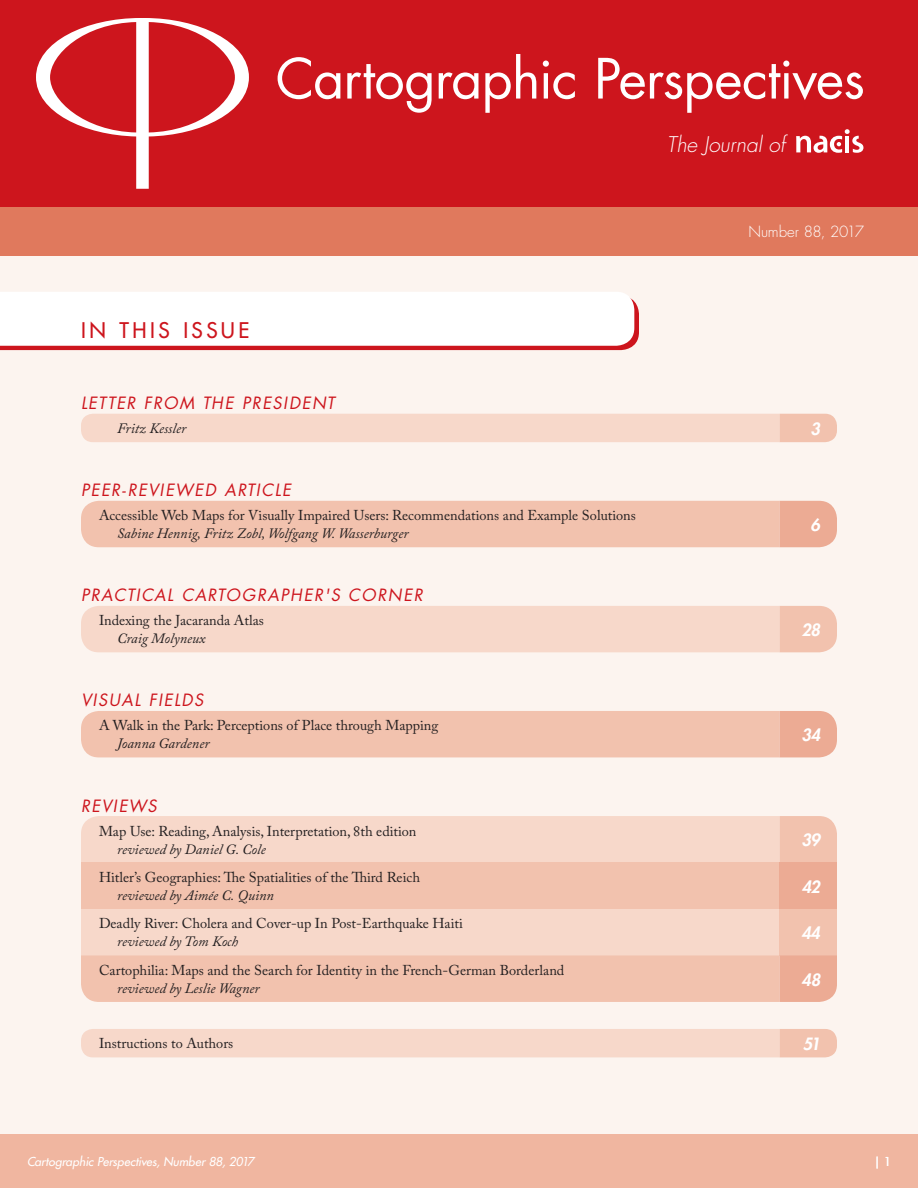
<style>
.page{position:relative;width:918px;height:1188px;background:#fff}
.page>*{position:absolute;margin:0;border:0;box-sizing:border-box;transform-origin:0 0}
.t1{font:54px "Futura Std";letter-spacing:-.015em;color:#fff}
.t2{font:italic 300 21px "Futura Std";color:#fff}
.Greater_Header{font:500 21px "Futura Std";letter-spacing:.165em;color:#cd151d}
.Lesser_Header{font:italic 16.5px "Futura Std";letter-spacing:.085em;color:#cd151d}
.TOC_Pg_Num{font:italic 800 16.5px "Futura Std";letter-spacing:-.03em;color:#fff}
.t3{font:300 15px "Futura Std";letter-spacing:-.01em;color:#fff}
.TOC_Title{font:14.25px "Adobe Caslon Pro";color:#231f20}
.TOC_Author{font:italic 14.25px "Adobe Caslon Pro";color:#231f20}
.t4{font:italic 500 12px "Futura Std";letter-spacing:.005em;color:#fff}
.t5{font:500 12px "Futura Std";color:#fff}
</style>
<div class="page">
<div style="left:0;top:1134px;width:918px;height:54px;background:#f0b6a0"></div>
<div style="left:0;top:0;width:918px;height:1134px;background:#fcf4ef"></div>
<div style="left:0;top:0;width:918px;height:207px;background:#cd151d"></div>
<div style="left:0;top:207px;width:918px;height:48px;background:#e0795d"></div>
<svg style="left:796px;top:129px;width:67px;height:24px"></svg>
<svg style="left:36px;top:18px;width:213px;height:171px"></svg>
<svg style="left:0;top:292px;width:639px;height:58px"></svg>
<svg style="left:81px;top:501px;width:756px;height:46px;background:#f1c0ac"></svg>
<svg style="left:81px;top:1029px;width:756px;height:28px;background:#f6d6c8"></svg>
<svg style="left:81px;top:414px;width:756px;height:28px;background:#f6d6c8"></svg>
<div style="left:81px;top:863px;width:699px;height:46px;background:#f2c2ae"></div>
<div style="left:81px;top:909px;width:699px;height:46px;background:#f7d8ca"></div>
<svg style="left:81px;top:816px;width:756px;height:47px;background:#f6d6c7"></svg>
<div style="left:780px;top:863px;width:57px;height:46px;background:#ecab94"></div>
<div style="left:780px;top:909px;width:57px;height:46px;background:#f2c2ae"></div>
<svg style="left:81px;top:955px;width:756px;height:47px;background:#f1c0ac"></svg>
<svg style="left:81px;top:606px;width:756px;height:46px;background:#f6d6c8"></svg>
<svg style="left:81px;top:711px;width:756px;height:46px;background:#f1c0ac"></svg>
<p class="t1" style="left:276px;top:44px;width:591px">Cartographic Perspectives</p>
<p class="t2" style="left:667px;top:132px;width:120px">The Journal of</p>
<p class="Greater_Header" style="left:81px;top:317px;width:170px">IN THIS ISSUE</p>
<p class="Lesser_Header" style="left:81px;top:393px;width:255px">LETTER FROM THE PRESIDENT</p>
<p class="TOC_Author" style="left:117px;top:420px;width:71px">Fritz Kessler</p>
<p class="Lesser_Header" style="left:81px;top:480px;width:211px">PEER-REVIEWED ARTICLE</p>
<p class="TOC_Title" style="left:99px;top:507px;width:538px">Accessible Web Maps for Visually Impaired Users: Recommendations and Example Solutions</p>
<p class="TOC_Author" style="left:117px;top:525px;width:293px">Sabine Hennig, Fritz Zobl, Wolfgang W. Wasserburger</p>
<p class="Lesser_Header" style="left:81px;top:585px;width:343px">PRACTICAL CARTOGRAPHER'S CORNER</p>
<p class="TOC_Title" style="left:99px;top:612px;width:166px">Indexing the Jacaranda Atlas</p>
<p class="TOC_Author" style="left:117px;top:630px;width:90px">Craig Molyneux</p>
<p class="Lesser_Header" style="left:81px;top:690px;width:124px">VISUAL FIELDS</p>
<p class="TOC_Title" style="left:99px;top:717px;width:341px">A Walk in the Park: Perceptions of Place through Mapping</p>
<p class="TOC_Author" style="left:117px;top:735px;width:94px">Joanna Gardener</p>
<p class="Lesser_Header" style="left:81px;top:795px;width:77px">REVIEWS</p>
<p class="TOC_Title" style="left:99px;top:822px;width:319px">Map Use: Reading, Analysis, Interpretation, 8th edition</p>
<p class="TOC_Author" style="left:117px;top:840px;width:150px">reviewed by Daniel G. Cole</p>
<p class="TOC_Title" style="left:99px;top:869px;width:323px">Hitler’s Geographies: The Spatialities of the Third Reich</p>
<p class="TOC_Author" style="left:117px;top:887px;width:158px">reviewed by Aimée C. Quinn</p>
<p class="TOC_Title" style="left:99px;top:915px;width:365px">Deadly River: Cholera and Cover-up In Post-Earthquake Haiti</p>
<p class="TOC_Author" style="left:117px;top:933px;width:123px">reviewed by Tom Koch</p>
<p class="TOC_Title" style="left:99px;top:962px;width:467px">Cartophilia: Maps and the Search for Identity in the French-German Borderland</p>
<p class="TOC_Author" style="left:117px;top:980px;width:144px">reviewed by Leslie Wagner</p>
<p class="TOC_Title" style="left:99px;top:1035px;width:136px">Instructions to Authors</p>
<p class="t3" style="left:748px;top:223px;width:117px">Number 88, 2017</p>
<p class="TOC_Pg_Num" style="left:811px;top:418px;width:11px">3</p>
<p class="TOC_Pg_Num" style="left:811px;top:514px;width:11px">6</p>
<p class="TOC_Pg_Num" style="left:801px;top:619px;width:20px">28</p>
<p class="TOC_Pg_Num" style="left:802px;top:724px;width:20px">34</p>
<p class="TOC_Pg_Num" style="left:802px;top:830px;width:20px">39</p>
<p class="TOC_Pg_Num" style="left:802px;top:876px;width:20px">42</p>
<p class="TOC_Pg_Num" style="left:802px;top:923px;width:20px">44</p>
<p class="TOC_Pg_Num" style="left:801px;top:969px;width:20px">48</p>
<p class="TOC_Pg_Num" style="left:803px;top:1033px;width:19px">51</p>
<p class="t4" style="left:27px;top:1154px;width:229px">Cartographic Perspectives, Number 88, 2017</p>
<p class="t5" style="left:874px;top:1154px;width:19px">| 1</p>
</div>
